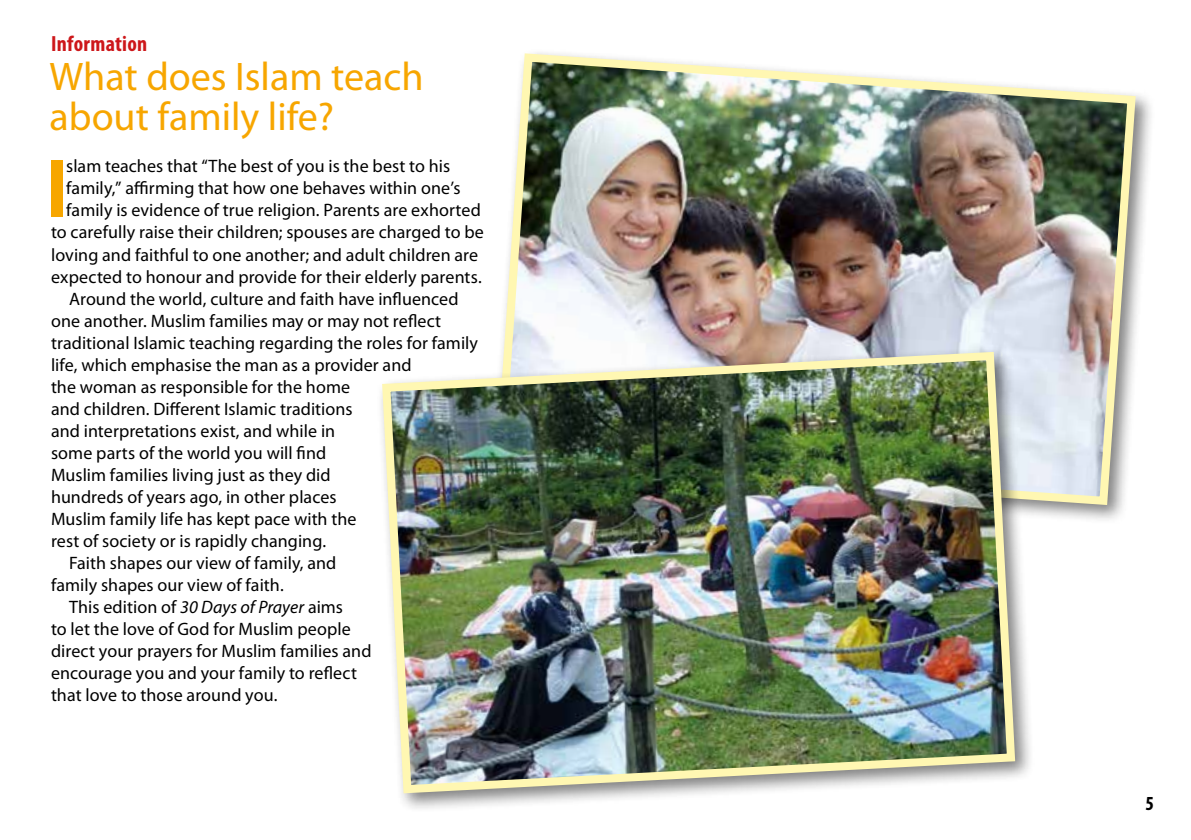
<style>
.page{position:relative;width:1191px;height:840px;background:#fff}
.page>*{position:absolute;margin:0;border:0;box-sizing:border-box;transform-origin:0 0}
.t1{font:700 condensed 84.2px "Myriad Pro";color:#f7a600}
.t2{font:40px/40px "Myriad Pro";color:#f7a600}
.t3{font:700 condensed 22px "Myriad Pro";letter-spacing:.015em;color:#cd171a}
.t4{font:700 condensed 20px "Myriad Pro";color:#000}
.t5{font:18px "Myriad Pro";letter-spacing:.005em;color:#000}
.s1{font-style:italic}
</style>
<div class="page">
<div style="left:490px;top:47px;width:665px;height:477px;background:#000;opacity:.5"></div>
<img style="left:492px;top:49px;width:648px;height:460px">
<div style="left:376px;top:346px;width:659px;height:466px;background:#000;opacity:.5"></div>
<img style="left:378px;top:347px;width:641px;height:450px">
<p class="t3" style="left:51px;top:29px;width:98px">Information</p>
<h2 class="t2" style="left:50px;top:56px;width:375px">What does Islam teach about family life?</h2>
<h1 class="t1" style="left:46px;top:136px;width:22px">I</h1>
<p class="t5" style="left:66px;top:155px;width:385px">slam teaches that “The best of you is the best to his</p>
<p class="t5" style="left:66px;top:177px;width:396px">family,” affirming that how one behaves within one’s</p>
<p class="t5" style="left:66px;top:199px;width:416px">family is evidence of true religion. Parents are exhorted</p>
<p class="t5" style="left:51px;top:221px;width:434px">to carefully raise their children; spouses are charged to be</p>
<p class="t5" style="left:51px;top:243px;width:429px">loving and faithful to one another; and adult children are</p>
<p class="t5" style="left:51px;top:265px;width:432px">expected to honour and provide for their elderly parents.</p>
<p class="t5" style="left:69px;top:287px;width:391px">Around the world, culture and faith have influenced</p>
<p class="t5" style="left:51px;top:309px;width:392px">one another. Muslim families may or may not reflect</p>
<p class="t5" style="left:51px;top:331px;width:428px">traditional Islamic teaching regarding the roles for family</p>
<p class="t5" style="left:51px;top:353px;width:362px">life, which emphasise the man as a provider and</p>
<p class="t5" style="left:51px;top:375px;width:301px">the woman as responsible for the home</p>
<p class="t5" style="left:51px;top:397px;width:303px">and children. Different Islamic traditions</p>
<p class="t5" style="left:51px;top:419px;width:286px">and interpretations exist, and while in</p>
<p class="t5" style="left:51px;top:441px;width:277px">some parts of the world you will find</p>
<p class="t5" style="left:51px;top:463px;width:281px">Muslim families living just as they did</p>
<p class="t5" style="left:51px;top:485px;width:287px">hundreds of years ago, in other places</p>
<p class="t5" style="left:51px;top:507px;width:307px">Muslim family life has kept pace with the</p>
<p class="t5" style="left:51px;top:529px;width:277px">rest of society or is rapidly changing.</p>
<p class="t5" style="left:69px;top:551px;width:269px">Faith shapes our view of family, and</p>
<p class="t5" style="left:51px;top:573px;width:234px">family shapes our view of faith.</p>
<p class="t5" style="left:69px;top:595px;width:275px">This edition of <span class="s1">30 Days of Prayer</span> aims</p>
<p class="t5" style="left:51px;top:617px;width:301px">to let the love of God for Muslim people</p>
<p class="t5" style="left:51px;top:639px;width:322px">direct your prayers for Muslim families and</p>
<p class="t5" style="left:51px;top:661px;width:307px">encourage you and your family to reflect</p>
<p class="t5" style="left:51px;top:683px;width:228px">that love to those around you.</p>
<p class="t4" style="left:1145px;top:790px;width:10px">5</p>
</div>
